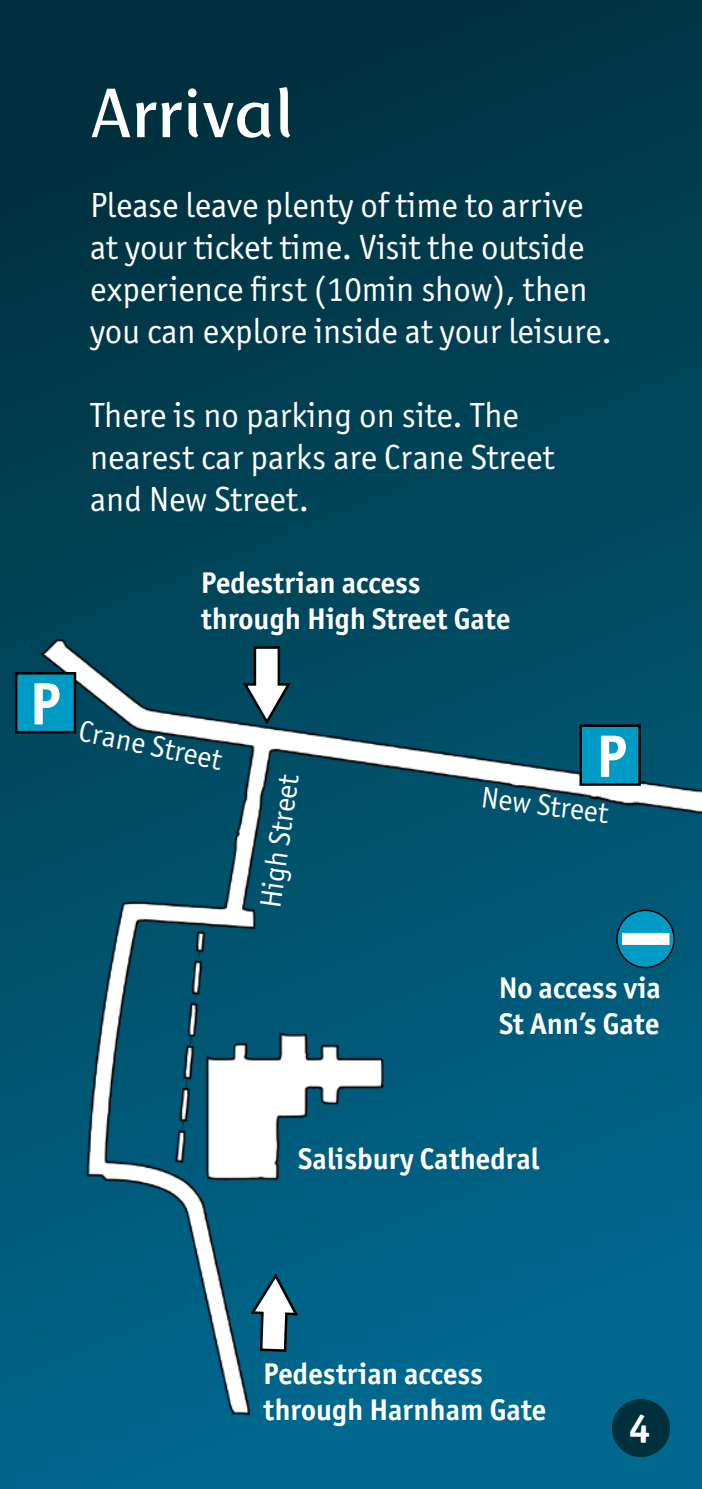
<style>
.page{position:relative;width:702px;height:1489px;background:#fff}
.page>*{position:absolute;margin:0;border:0;box-sizing:border-box;transform-origin:0 0}
.t1{font:67.5px "Mosquito Pro";color:#fff}
.t2{font:700 60px "Officina Sans ITC Std";color:#fff}
.t3{font:700 40px "Officina Sans ITC Std";color:#fff}
.t4{font:35px/42px "Officina Sans ITC Std";color:#fff}
.t5{font:700 30px/36px "Officina Sans ITC Std";color:#fff}
.t6{font:30px "Officina Sans ITC Std";color:#fff}
</style>
<div class="page">
<svg style="left:0;top:0;width:702px;height:515px;background:#003949"></svg>
<img style="left:0;top:515px;width:702px;height:973px">
<svg style="left:241px;top:645px;width:51px;height:82px"></svg>
<div style="left:612px;top:1398px;width:58px;height:58px;background:#00303d;border-radius:50%"></div>
<svg style="left:249px;top:1270px;width:51px;height:82px"></svg>
<div style="left:617px;top:910px;width:57px;height:57px;background:#009bc5;border-radius:50%"></div>
<div style="left:616px;top:909px;width:58px;height:59px;border:1px solid #000;border-radius:50%"></div>
<div style="left:622px;top:932px;width:47px;height:12px;background:#fff"></div>
<div style="left:15px;top:672px;width:61px;height:61px;background:#009bc5;border:2px solid #000"></div>
<div style="left:579px;top:724px;width:61px;height:61px;background:#009bc5;border:2px solid #000"></div>
<h1 class="t1" style="left:90px;top:73px;width:205px">Arrival</h1>
<p class="t4" style="left:90px;top:184px;width:523px">Please leave plenty of time to arrive at your ticket time. Visit the outside experience first (10min show), then you can explore inside at your leisure.</p>
<p class="t4" style="left:90px;top:394px;width:466px">There is no parking on site. The nearest car parks are Crane Street and New Street.</p>
<p class="t5" style="left:201px;top:564px;width:311px">Pedestrian access through High Street Gate</p>
<h2 class="t2" style="left:29px;top:666px;width:33px">P</h2>
<p class="t6" style="left:83px;top:713px;width:147px;rotate:12deg">Crane Street</p>
<p class="t6" style="left:253px;top:905px;width:136px;rotate:-82deg">High Street</p>
<h2 class="t2" style="left:595px;top:719px;width:33px">P</h2>
<p class="t6" style="left:484px;top:780px;width:129px;rotate:7deg">New Street</p>
<p class="t5" style="left:499px;top:969px;width:163px">No access via<br>St Ann’s Gate</p>
<p class="t5" style="left:298px;top:1140px;width:242px">Salisbury Cathedral</p>
<p class="t5" style="left:263px;top:1355px;width:284px">Pedestrian access through Harnham Gate</p>
<p class="t3" style="left:629px;top:1403px;width:23px">4</p>
</div>
